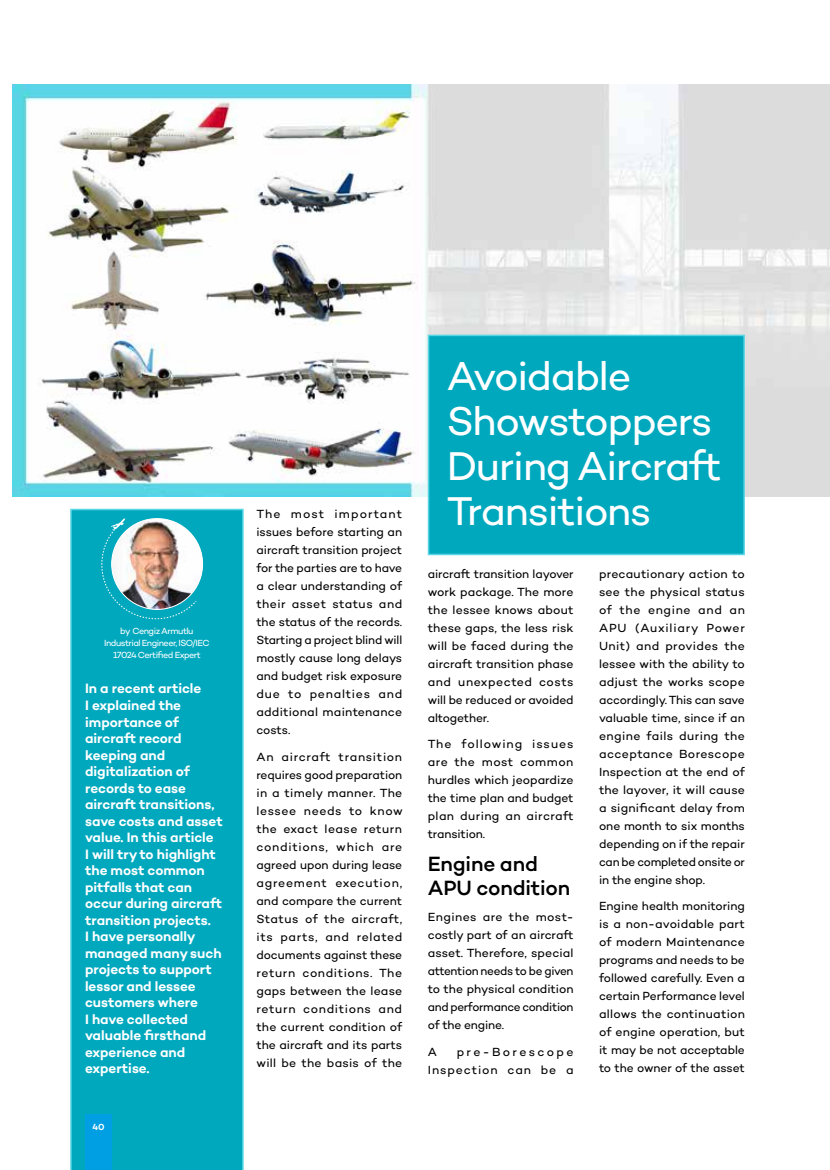
<style>
.page{position:relative;width:830px;height:1170px;background:#fff}
.page>*{position:absolute;margin:0;border:0;box-sizing:border-box;transform-origin:0 0}
.t1{font:40.8px/45px "Campton";letter-spacing:-.03em;color:#fff}
.t2{font:500 21px/24px "Campton";letter-spacing:-.005em;color:#000}
.t3{font:600 13.8px/16.5px "Campton";letter-spacing:-.005em;color:#fff}
.t4{font:12px/18px "Campton";color:#000;text-align:justify}
.t5{font:12px/18px "Campton";letter-spacing:.08em;color:#000;text-align:right}
.t6{font:9px/12px "Campton";letter-spacing:-.055em;color:#fff;text-align:center}
.t7{font:600 9px "Campton";color:#fff}
</style>
<div class="page">
<div style="left:70px;top:508px;width:173px;height:661px;background:#00a8be"></div>
<img style="left:13px;top:84px;width:816px;height:412px">
<div style="left:427px;top:334px;width:317px;height:221px;background:#00a8be;border:2px solid #58d5e4"></div>
<img style="left:196px;top:521px;width:6px;height:88px">
<img style="left:96px;top:518px;width:100px;height:106px">
<div style="left:85px;top:1114px;width:27px;height:55px;background:#009fe3"></div>
<p class="t6" style="left:104px;top:625px;width:107px">by Cengiz Armutlu<br>Industrial Engineer, ISO/IEC<br>17024 Certified Expert</p>
<p class="t3" style="left:85px;top:680px;width:139px">In a recent article<br>I explained the importance of aircraft record keeping and digitalization of records to ease aircraft transitions, save costs and asset value. In this article<br>I will try to highlight the most common pitfalls that can occur during aircraft transition projects.<br>I have personally managed many such projects to support lessor and lessee customers where<br>I have collected valuable firsthand experience and expertise.</p>
<p class="t7" style="left:92px;top:1120px;width:14px">40</p>
<p class="t4" style="left:256px;top:505px;width:147px">The most important issues before starting an aircraft transition project for the parties are to have a clear understanding of their asset status and the status of the records.<br>Starting a project blind will mostly cause long delays and budget risk exposure due to penalties and additional maintenance costs.</p>
<p class="t4" style="left:256px;top:747px;width:148px">An aircraft transition requires good preparation in a timely manner. The lessee needs to know the exact lease return conditions, which are agreed upon during lease agreement execution, and compare the current Status of the aircraft, its parts, and related documents against these return conditions. The gaps between the lease return conditions and the current condition of the aircraft and its parts will be the basis of the</p>
<h1 class="t1" style="left:446px;top:353px;width:276px">Avoidable<br>Showstoppers<br>During Aircraft<br>Transitions</h1>
<p class="t4" style="left:427px;top:564px;width:147px">aircraft transition layover work package. The more the lessee knows about these gaps, the less risk will be faced during the aircraft transition phase and unexpected costs will be reduced or avoided altogether.</p>
<p class="t4" style="left:427px;top:734px;width:147px">The following issues are the most common hurdles which jeopardize the time plan and budget plan during an aircraft transition.</p>
<h2 class="t2" style="left:427px;top:851px;width:144px">Engine and<br>APU condition</h2>
<p class="t4" style="left:427px;top:907px;width:147px">Engines are the most&shy;costly part of an aircraft asset. Therefore, special attention needs to be given to the physical condition and performance condition of the engine.</p>
<p class="t4" style="left:427px;top:1042px;width:11px">A</p>
<p class="t5" style="left:427px;top:1042px;width:147px">pre-Borescope<br>Inspection can be a</p>
<p class="t4" style="left:598px;top:564px;width:147px">precautionary action to see the physical status of the engine and an APU (Auxiliary Power Unit) and provides the lessee with the ability to adjust the works scope accordingly. This can save valuable time, since if an engine fails during the acceptance Borescope Inspection at the end of the layover, it will cause a significant delay from one month to six months depending on if the repair can be completed onsite or in the engine shop.</p>
<p class="t4" style="left:598px;top:896px;width:147px">Engine health monitoring is a non-avoidable part of modern Maintenance programs and needs to be followed carefully. Even a certain Performance level allows the continuation of engine operation, but it may be not acceptable to the owner of the asset</p>
</div>
